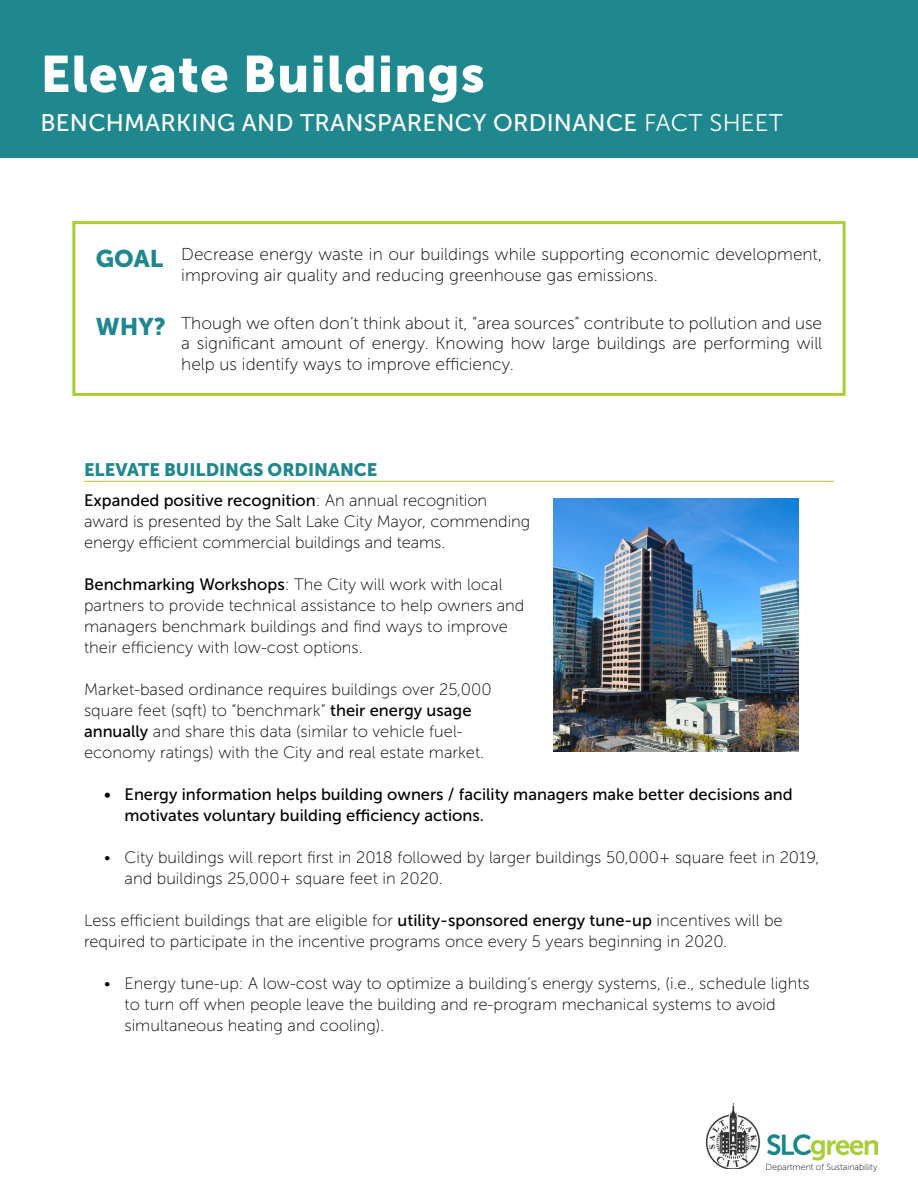
<style>
.page{position:relative;width:918px;height:1188px;background:#fff}
.page>*{position:absolute;margin:0;border:0;box-sizing:border-box;transform-origin:0 0}
.t1{font:51px "Museo Sans 900";letter-spacing:.02em;color:#fff}
.t2{font:24px "Museo Sans 500";letter-spacing:.01em;color:#fff}
.t3{font:24px "Museo Sans 900";color:#1e888e}
.t4{font:18px "Museo Sans 900";color:#1e888e}
.t5{font:17.25px/20.7px "Museo Sans 100";color:#000}
.t6{font:16.5px/21px "Museo Sans 100";color:#000}
.t7{font:16.5px/21px "Museo Sans 500";color:#000}
.t8{font:8.85px "Museo Sans 100";color:#000}
.s1{font-family:"Museo Sans 300"}
.s2{font-family:"Museo Sans 100"}
.s3{font-family:"Museo Sans 500"}
</style>
<div class="page">
<img style="left:706px;top:1104px;width:171px;height:65px">
<div style="left:766px;top:1161px;width:111px;height:12px;background:#fff"></div>
<div style="left:0;top:0;width:918px;height:158px;background:#1e888e"></div>
<div style="left:72px;top:221px;width:774px;height:175px;border:3px solid #a9cf38"></div>
<hr style="left:84px;top:481px;width:750px;height:1px;background:#a9cf38">
<img style="left:554px;top:498px;width:244px;height:254px">
<h1 class="t1" style="left:40px;top:45px;width:446px">Elevate Buildings</h1>
<h2 class="t2" style="left:40px;top:110px;width:744px">BENCHMARKING AND TRANSPARENCY ORDINANCE <span class="s1">FACT SHEET</span></h2>
<h2 class="t3" style="left:96px;top:245px;width:69px">GOAL</h2>
<h2 class="t3" style="left:96px;top:313px;width:71px">WHY?</h2>
<p class="t5" style="left:181px;top:244px;width:642px">Decrease energy waste in our buildings while supporting economic development, improving air quality and reducing greenhouse gas emissions.</p>
<p class="t5" style="left:181px;top:312px;width:643px;text-align:justify">Though we often don’t think about it, “area sources” contribute to pollution and use a significant amount of energy. Knowing how large buildings are performing will help us identify ways to improve efficiency.</p>
<p class="t4" style="left:84px;top:460px;width:295px">ELEVATE BUILDINGS ORDINANCE</p>
<p class="t7" style="left:84px;top:490px;width:405px">Expanded positive recognition<span class="s2">: An annual recognition</span></p>
<p class="t6" style="left:84px;top:511px;width:448px">award is presented by the Salt Lake City Mayor, commending energy efficient commercial buildings and teams.</p>
<p class="t6" style="left:84px;top:574px;width:442px"><span class="s3">Benchmarking Workshops</span>: The City will work with local partners to provide technical assistance to help owners and managers benchmark buildings and find ways to improve their efficiency with low-cost options.</p>
<p class="t6" style="left:84px;top:679px;width:409px">Market-based ordinance requires buildings over 25,000 square feet (sqft) to “benchmark” <span class="s3">their energy usage annually</span> and share this data (similar to vehicle fuel&shy;economy ratings) with the City and real estate market.</p>
<p class="t7" style="left:125px;top:784px;width:670px;text-indent:-20px">• Energy information helps building owners / facility managers make better decisions and motivates voluntary building efficiency actions.</p>
<p class="t6" style="left:125px;top:847px;width:697px;text-indent:-20px">• City buildings will report first in 2018 followed by larger buildings 50,000+ square feet in 2019, and buildings 25,000+ square feet in 2020.</p>
<p class="t6" style="left:84px;top:910px;width:700px">Less efficient buildings that are eligible for <span class="s3">utility-sponsored energy tune-up</span> incentives will be required to participate in the incentive programs once every 5 years beginning in 2020.</p>
<p class="t6" style="left:125px;top:973px;width:687px;text-indent:-20px">• Energy tune-up: A low-cost way to optimize a building’s energy systems, (i.e., schedule lights to turn off when people leave the building and re-program mechanical systems to avoid simultaneous heating and cooling).</p>
<p class="t8" style="left:766px;top:1163px;width:113px">Department of Sustainability</p>
</div>
